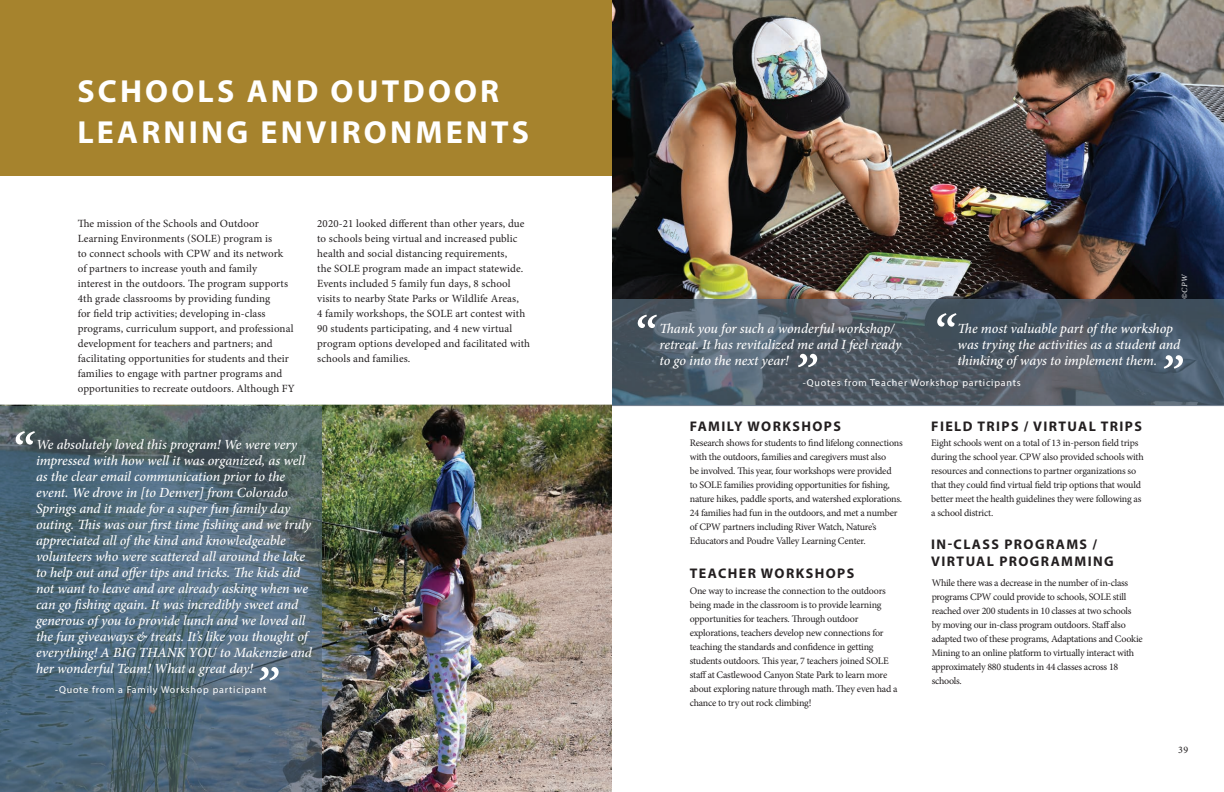
<style>
.page{position:relative;width:1224px;height:792px;background:#fff}
.page>*{position:absolute;margin:0;border:0;box-sizing:border-box;transform-origin:0 0}
.t1{font:italic 600 52px "Minion Pro";color:#fff}
.t2{font:700 32px/41px "Myriad Pro";letter-spacing:.1em;color:#fff}
.t3{font:italic 500 14px/16px "Minion Pro";letter-spacing:-.005em;color:#fff}
.t4{font:700 14px/17px "Myriad Pro";letter-spacing:.1em;color:#231f20}
.t5{font:11px/15px "Minion Pro";letter-spacing:.01em;color:#231f20}
.t6{font:10px/14px "Minion Pro";letter-spacing:-.025em;color:#231f20}
.t7{font:10px "Myriad Pro";letter-spacing:.08em;color:#fff}
.t8{font:italic 8px "Minion Pro";color:#fff}
.t9{font:italic 7px "Minion Pro";color:#231f20}
</style>
<div class="page">
<div style="left:0;top:0;width:612px;height:176px;background:#a6832d"></div>
<img style="left:0;top:405px;width:612px;height:387px">
<img style="left:0;top:406px;width:321px;height:386px">
<img style="left:612px;top:0;width:612px;height:300px">
<svg style="left:612px;top:300px;width:612px;height:106px;background:#4f5c69"></svg>
<p class="t2" style="left:77px;top:71px;width:453px">SCHOOLS AND OUTDOOR<br>LEARNING ENVIRONMENTS</p>
<p class="t5" style="left:78px;top:216px;width:218px">The mission of the Schools and Outdoor Learning Environments (SOLE) program is<br>to connect schools with CPW and its network of partners to increase youth and family<br>interest in the outdoors. The program supports 4th grade classrooms by providing funding<br>for field trip activities; developing in-class programs, curriculum support, and professional development for teachers and partners; and facilitating opportunities for students and their families to engage with partner programs and opportunities to recreate outdoors. Although FY</p>
<p class="t5" style="left:317px;top:216px;width:214px">2020-21 looked different than other years, due to schools being virtual and increased public health and social distancing requirements,<br>the SOLE program made an impact statewide.<br>Events included 5 family fun days, 8 school visits to nearby State Parks or Wildlife Areas,<br>4 family workshops, the SOLE art contest with 90 students participating, and 4 new virtual program options developed and facilitated with schools and families.</p>
<p class="t1" style="left:10px;top:415px;width:24px">“</p>
<p class="t3" style="left:36px;top:437px;width:278px">We absolutely loved this program! We were very impressed with how well it was organized, as well as the clear email communication prior to the event. We drove in [to Denver] from Colorado Springs and it made for a super fun family day outing. This was our first time fishing and we truly appreciated all of the kind and knowledgeable volunteers who were scattered all around the lake to help out and offer tips and tricks. The kids did not want to leave and are already asking when we can go fishing again. It was incredibly sweet and generous of you to provide lunch and we loved all the fun giveaways &amp; treats. It’s like you thought of everything! A BIG THANK YOU to Makenzie and her wonderful Team! What a great day!</p>
<p class="t7" style="left:55px;top:683px;width:213px">-Quote from a Family Workshop participant</p>
<p class="t1" style="left:255px;top:651px;width:23px">”</p>
<p class="t9" style="left:568px;top:756px;width:23px;rotate:-90deg">©CPW</p>
<p class="t8" style="left:1179px;top:299px;width:26px;rotate:-90deg">©CPW</p>
<p class="t1" style="left:932px;top:297px;width:24px">“</p>
<p class="t1" style="left:632px;top:299px;width:24px">“</p>
<p class="t3" style="left:660px;top:320px;width:243px">Thank you for such a wonderful workshop/ retreat. It has revitalized me and I feel ready to go into the next year!</p>
<p class="t3" style="left:958px;top:320px;width:224px">The most valuable part of the workshop was trying the activities as a student and thinking of ways to implement them.</p>
<p class="t7" style="left:803px;top:376px;width:220px">-Quotes from Teacher Workshop participants</p>
<p class="t1" style="left:793px;top:338px;width:23px">”</p>
<p class="t1" style="left:1159px;top:339px;width:23px">”</p>
<p class="t4" style="left:690px;top:418px;width:153px">FAMILY WORKSHOPS</p>
<p class="t6" style="left:690px;top:436px;width:214px">Research shows for students to find lifelong connections with the outdoors, families and caregivers must also<br>be involved. This year, four workshops were provided<br>to SOLE families providing opportunities for fishing, nature hikes, paddle sports, and watershed explorations.<br>24 families had fun in the outdoors, and met a number of CPW partners including River Watch, Nature’s Educators and Poudre Valley Learning Center.</p>
<p class="t4" style="left:690px;top:565px;width:166px">TEACHER WORKSHOPS</p>
<p class="t6" style="left:690px;top:584px;width:209px">One way to increase the connection to the outdoors being made in the classroom is to provide learning opportunities for teachers. Through outdoor explorations, teachers develop new connections for teaching the standards and confidence in getting students outdoors. This year, 7 teachers joined SOLE staff at Castlewood Canyon State Park to learn more about exploring nature through math. They even had a chance to try out rock climbing!</p>
<p class="t4" style="left:931px;top:418px;width:212px">FIELD TRIPS / VIRTUAL TRIPS</p>
<p class="t6" style="left:931px;top:436px;width:214px">Eight schools went on a total of 13 in-person field trips during the school year. CPW also provided schools with resources and connections to partner organizations so that they could find virtual field trip options that would better meet the health guidelines they were following as a school district.</p>
<p class="t4" style="left:931px;top:536px;width:184px">IN-CLASS PROGRAMS /<br>VIRTUAL PROGRAMMING</p>
<p class="t6" style="left:932px;top:576px;width:213px">While there was a decrease in the number of in-class programs CPW could provide to schools, SOLE still reached over 200 students in 10 classes at two schools by moving our in-class program outdoors. Staff also adapted two of these programs, Adaptations and Cookie Mining to an online platform to virtually interact with approximately 880 students in 44 classes across 18 schools.</p>
<p class="t6" style="left:1178px;top:743px;width:12px">39</p>
</div>
